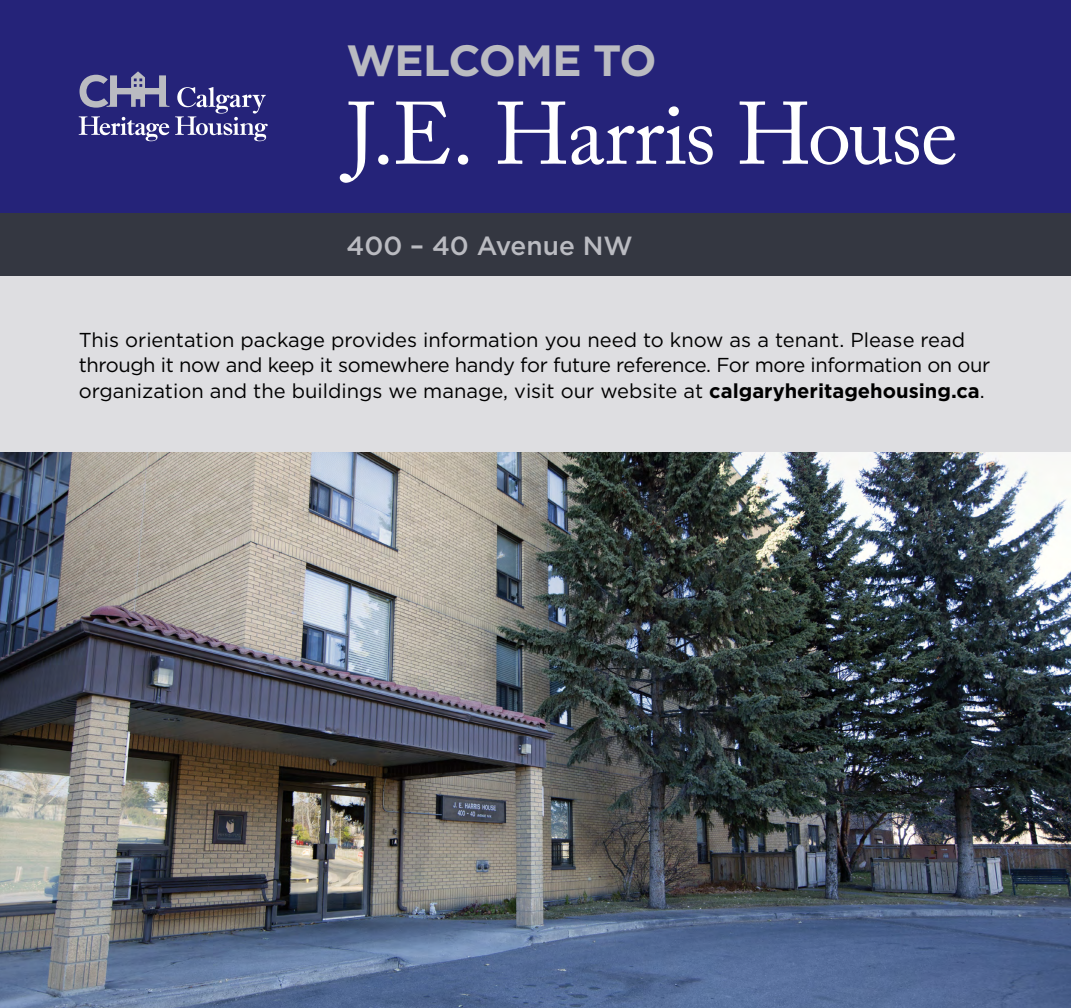
<style>
.page{position:relative;width:1071px;height:1008px;background:#dedee1}
.page>*{position:absolute;margin:0;border:0;box-sizing:border-box;transform-origin:0 0}
.t1{font:87.5px "Adobe Caslon Pro";letter-spacing:-.02em;color:#fff}
.t2{font:700 43.75px "Gotham";letter-spacing:-.03em;color:#babbc1}
.t3{font:500 26.25px "Gotham";color:#babbc1}
.body{font:20.12px/25.4px "Gotham";color:#000}
.s1{font-weight:700}
</style>
<div class="page">
<img style="left:0;top:453px;width:1071px;height:555px">
<div style="left:0;top:0;width:1071px;height:213px;background:#252379"></div>
<svg style="left:79px;top:71px;width:189px;height:70px"></svg>
<div style="left:0;top:213px;width:1071px;height:63px;background:#343741"></div>
<p class="t2" style="left:346px;top:32px;width:312px">WELCOME TO</p>
<p class="t1" style="left:346px;top:82px;width:613px">J.E. Harris House</p>
<p class="t3" style="left:346px;top:228px;width:288px">400 – 40 Avenue NW</p>
<p class="body" style="left:79px;top:327px;width:913px">This orientation package provides information you need to know as a tenant. Please read through it now and keep it somewhere handy for future reference. For more information on our organization and the buildings we manage, visit our website at <span class="s1">calgaryheritagehousing.ca</span>.</p>
</div>
